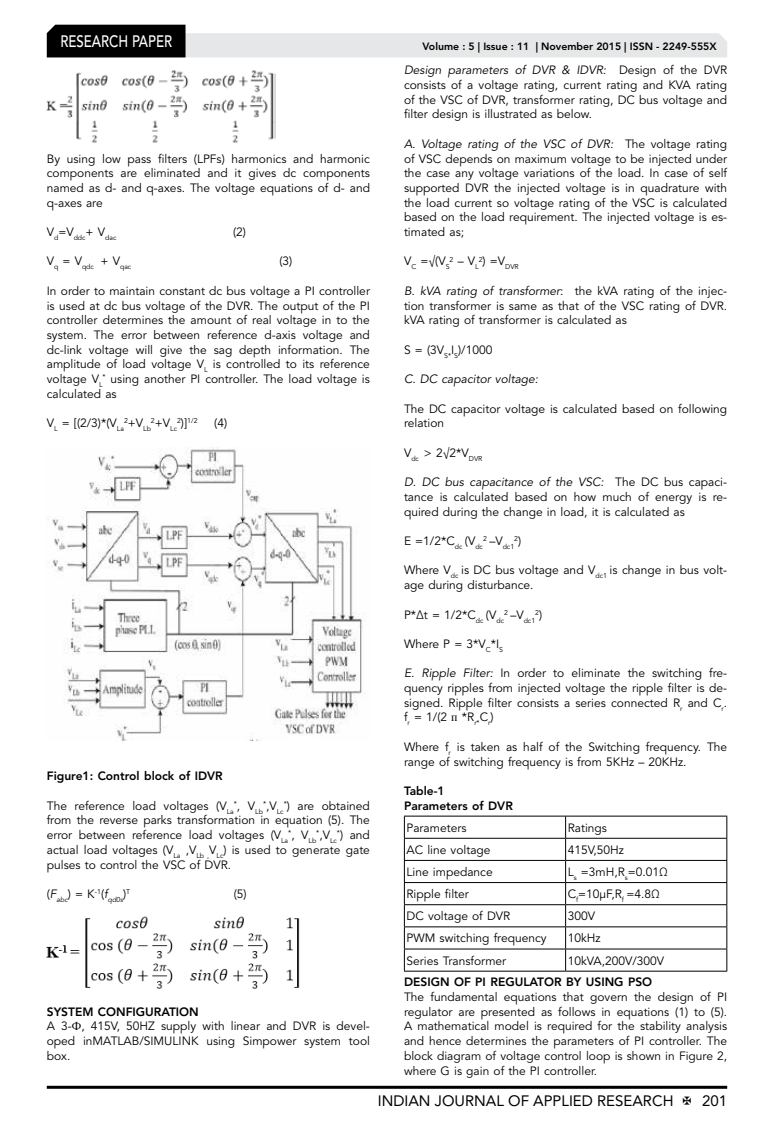
<style>
.page{position:relative;width:774px;height:1136px;background:#fff}
.page>*{position:absolute;margin:0;border:0;box-sizing:border-box;transform-origin:0 0}
.t1{font:500 16.5px "Avenir LT Std";color:#fff;scale:.8 1}
.t2{font:15px "Avenir LT Std";color:#000}
.t3{font:12px/14.7px "Avenir LT Std";color:#000;text-align:justify}
.t4{font:800 12px/14.7px "Avenir LT Std";color:#000}
.t5{font:italic 12px "Avenir LT Std";color:#000}
.t6{font:800 10.5px "Avenir LT Std";color:#000}
.t7{font:7.05px "Avenir LT Std";color:#000}
.t8{font:italic 7.05px "Avenir LT Std";color:#000}
.s1{font-size:12px}
.s2{font-weight:800}
.s3{font-family:"Times New Roman"}
.s4{font-style:italic}
</style>
<div class="page">
<hr style="left:47px;top:1085px;width:680px;height:3px;background:#000">
<svg style="left:47px;top:25px;width:680px;height:32px"></svg>
<img style="left:47px;top:70px;width:229px;height:73px">
<img style="left:52px;top:447px;width:311px;height:293px">
<img style="left:47px;top:916px;width:253px;height:73px">
<svg style="left:405px;top:816px;width:321px;height:154px"></svg>
<hr style="left:404px;top:837px;width:162px;height:1px;background:#000">
<hr style="left:566px;top:837px;width:161px;height:1px;background:#000">
<hr style="left:404px;top:859px;width:162px;height:1px;background:#000">
<hr style="left:566px;top:859px;width:161px;height:1px;background:#000">
<hr style="left:404px;top:882px;width:162px;height:1px;background:#000">
<hr style="left:566px;top:882px;width:161px;height:1px;background:#000">
<hr style="left:404px;top:904px;width:162px;height:1px;background:#000">
<hr style="left:566px;top:904px;width:161px;height:1px;background:#000">
<hr style="left:404px;top:926px;width:162px;height:1px;background:#000">
<hr style="left:566px;top:926px;width:161px;height:1px;background:#000">
<hr style="left:404px;top:948px;width:162px;height:1px;background:#000">
<hr style="left:566px;top:948px;width:161px;height:1px;background:#000">
<svg style="left:565px;top:816px;width:1px;height:154px"></svg>
<hr style="left:404px;top:815px;width:162px;height:1px;background:#000">
<hr style="left:566px;top:815px;width:161px;height:1px;background:#000">
<svg style="left:404px;top:816px;width:1px;height:154px"></svg>
<svg style="left:726px;top:816px;width:1px;height:154px"></svg>
<hr style="left:404px;top:970px;width:162px;height:1px;background:#000">
<hr style="left:566px;top:970px;width:161px;height:1px;background:#000">
<h1 class="t1" style="left:60px;top:32px;width:139px">RESEARCH PAPER</h1>
<p class="t3" style="left:47px;top:151px;width:325px">By using low pass filters (LPFs) harmonics and harmonic components are eliminated and it gives dc components named as d- and q-axes. The voltage equations of d- and q-axes are</p>
<p class="t7" style="left:47px;top:233px;width:71px"><sup>V</sup>d<sup>=V</sup>ddc<sup>+</sup> <sup>V</sup>dac</p>
<p class="t3" style="left:233px;top:225px;width:14px">(2)</p>
<p class="t7" style="left:47px;top:263px;width:86px"><sup>V</sup>q <sup>=</sup> <sup>V</sup>qdc <sup>+</sup> <sup>V</sup>qac</p>
<p class="t3" style="left:279px;top:254px;width:14px">(3)</p>
<p class="t3" style="left:47px;top:284px;width:325px">In order to maintain constant dc bus voltage a PI controller is used at dc bus voltage of the DVR. The output of the PI controller determines the amount of real voltage in to the system. The error between reference d-axis voltage and dc-link voltage will give the sag depth information. The amplitude of load voltage V<sub>L</sub> is controlled to its reference voltage V<sub>L</sub><sup>*</sup> using another PI controller. The load voltage is calculated as</p>
<p class="t3" style="left:47px;top:416px;width:79px">V<sub>L</sub> = [(2/3)*(V<sub>La</sub></p>
<p class="t7" style="left:124px;top:425px;width:55px">2<sup>+V</sup>Lb2<sup>+V</sup>Lc</p>
<p class="t7" style="left:177px;top:417px;width:22px">2<span class="s1">)]</span>1/2</p>
<p class="t3" style="left:214px;top:416px;width:14px">(4)</p>
<p class="t4" style="left:47px;top:768px;width:177px">Figure1: Control block of IDVR</p>
<p class="t3" style="left:47px;top:798px;width:189px">The reference load voltages (V<sub>La</sub></p>
<p class="t7" style="left:234px;top:807px;width:51px">*<sup>,</sup> <sup>V</sup>Lb*<sup>,V</sup>Lc</p>
<p class="t3" style="left:47px;top:798px;width:325px;text-indent:237px"><sup>*</sup>) are obtained from the reverse parks transformation in equation (5). The error between reference load voltages (V<sub>La</sub></p>
<p class="t3" style="left:47px;top:827px;width:325px;text-indent:290px"><sup>*</sup>) and actual load voltages (V<sub>La</sub> ,V<sub>Lb</sub> <sub>,</sub>V<sub>Lc</sub>) is used to generate gate pulses to control the VSC of DVR.</p>
<p class="t8" style="left:47px;top:895px;width:85px"><sup>(</sup><sup>F</sup>abc<sup>)</sup> <sup>=</sup> <sup>K</sup><sup>-1</sup><sup>(</sup><sup>f</sup>qd0s<sup>)</sup><sup>T</sup></p>
<p class="t3" style="left:234px;top:886px;width:14px">(5)</p>
<p class="t7" style="left:288px;top:836px;width:50px">*<sup>,</sup> <sup>V</sup>Lb*<sup>,V</sup>Lc</p>
<p class="t3" style="left:47px;top:1004px;width:325px;text-align:left"><span class="s2">SYSTEM CONFIGURATION<br></span>A 3-<span class="s3">Ф</span>, 415V, 50HZ supply with linear and DVR is devel&shy;oped inMATLAB/SIMULINK using Simpower system tool box.</p>
<p class="t6" style="left:422px;top:41px;width:296px">Volume : 5 | Issue : 11 | November 2015 | ISSN - 2249-555X</p>
<p class="t3" style="left:404px;top:63px;width:325px"><span class="s4">Design parameters of DVR &amp; IDVR:</span> Design of the DVR consists of a voltage rating, current rating and KVA rating of the VSC of DVR, transformer rating, DC bus voltage and filter design is illustrated as below.</p>
<p class="t3" style="left:404px;top:137px;width:325px"><span class="s4">A. Voltage rating of the VSC of DVR:</span> The voltage rating of VSC depends on maximum voltage to be injected under the case any voltage variations of the load. In case of self supported DVR the injected voltage is in quadrature with the load current so voltage rating of the VSC is calculated based on the load requirement. The injected voltage is es&shy;timated as;</p>
<p class="t3" style="left:404px;top:254px;width:47px">V<sub>C</sub> =√(V<sub>S</sub></p>
<p class="t7" style="left:450px;top:259px;width:31px">2 <span class="s1">– V</span>L</p>
<p class="t7" style="left:479px;top:263px;width:42px">2<sup>)</sup> <sup>=V</sup>DVR</p>
<p class="t3" style="left:404px;top:284px;width:325px"><span class="s4">B. kVA rating of transformer</span>: the kVA rating of the injec&shy;tion transformer is same as that of the VSC rating of DVR. kVA rating of transformer is calculated as</p>
<p class="t3" style="left:404px;top:342px;width:90px">S = (3V<sub>S*</sub>I<sub>S</sub>)/1000</p>
<p class="t5" style="left:404px;top:372px;width:136px">C. DC capacitor voltage:</p>
<p class="t3" style="left:404px;top:401px;width:325px">The DC capacitor voltage is calculated based on following relation</p>
<p class="t3" style="left:404px;top:445px;width:80px">V<sub>dc</sub> &gt; 2√2*V<sub>DVR</sub></p>
<p class="t3" style="left:404px;top:475px;width:325px"><span class="s4">D. DC bus capacitance of the VSC:</span> The DC bus capaci&shy;tance is calculated based on how much of energy is re&shy;quired during the change in load, it is calculated as</p>
<p class="t3" style="left:404px;top:533px;width:81px">E =1/2*C<sub>dc</sub> (V<sub>dc</sub></p>
<p class="t7" style="left:483px;top:542px;width:33px">2 <sup>–V</sup>dc1</p>
<p class="t7" style="left:514px;top:534px;width:9px">2<span class="s1">)</span></p>
<p class="t3" style="left:404px;top:563px;width:325px">Where V<sub>dc</sub> is DC bus voltage and V<sub>dc1</sub> is change in bus volt&shy;age during disturbance.</p>
<p class="t3" style="left:404px;top:607px;width:102px">P*∆t = 1/2*C<sub>dc</sub> (V<sub>dc</sub></p>
<p class="t7" style="left:504px;top:616px;width:33px">2 <sup>–V</sup>dc1</p>
<p class="t7" style="left:535px;top:608px;width:9px">2<span class="s1">)</span></p>
<p class="t3" style="left:404px;top:636px;width:101px">Where P = 3*V<sub>C</sub>*I<sub>S</sub></p>
<p class="t3" style="left:404px;top:666px;width:325px"><span class="s4">E. Ripple Filter:</span> In order to eliminate the switching fre&shy;quency ripples from injected voltage the ripple filter is de&shy;signed. Ripple filter consists a series connected R<sub>r</sub> and C<sub>r</sub>. f<sub>r</sub> = 1/(2 <span class="s3">ᴨ</span> *R<sub>r*</sub>C<sub>r</sub>)</p>
<p class="t3" style="left:404px;top:739px;width:325px">Where f<sub>r</sub> is taken as half of the Switching frequency. The range of switching frequency is from 5KHz – 20KHz.</p>
<p class="t4" style="left:404px;top:783px;width:110px">Table-1<br>Parameters of DVR</p>
<p class="t3" style="left:406px;top:820px;width:61px">Parameters</p>
<p class="t3" style="left:568px;top:820px;width:41px">Ratings</p>
<p class="t3" style="left:406px;top:842px;width:86px">AC line voltage</p>
<p class="t3" style="left:568px;top:842px;width:58px">415V,50Hz</p>
<p class="t3" style="left:406px;top:864px;width:88px">Line impedance</p>
<p class="t3" style="left:568px;top:864px;width:102px">L<sub>s</sub> =3mH,R<sub>s</sub>=0.01Ω</p>
<p class="t3" style="left:406px;top:886px;width:64px">Ripple filter</p>
<p class="t3" style="left:568px;top:886px;width:93px">C<sub>f</sub>=10μF,R<sub>f</sub> =4.8Ω</p>
<p class="t3" style="left:406px;top:909px;width:105px">DC voltage of DVR</p>
<p class="t3" style="left:568px;top:909px;width:29px">300V</p>
<p class="t3" style="left:406px;top:931px;width:142px">PWM switching frequency</p>
<p class="t3" style="left:568px;top:931px;width:34px">10kHz</p>
<p class="t3" style="left:406px;top:953px;width:101px">Series Transformer</p>
<p class="t3" style="left:568px;top:953px;width:98px">10kVA,200V/300V</p>
<p class="t4" style="left:404px;top:974px;width:250px">DESIGN OF PI REGULATOR BY USING PSO</p>
<p class="t3" style="left:404px;top:989px;width:325px">The fundamental equations that govern the design of PI regulator are presented as follows in equations (1) to (5).<br>A mathematical model is required for the stability analysis and hence determines the parameters of PI controller. The block diagram of voltage control loop is shown in Figure 2, where G is gain of the PI controller.</p>
<p class="t2" style="left:378px;top:1091px;width:297px">INDIAN JOURNAL OF APPLIED RESEARCH</p>
<p class="t2" style="left:702px;top:1091px;width:27px">201</p>
</div>
